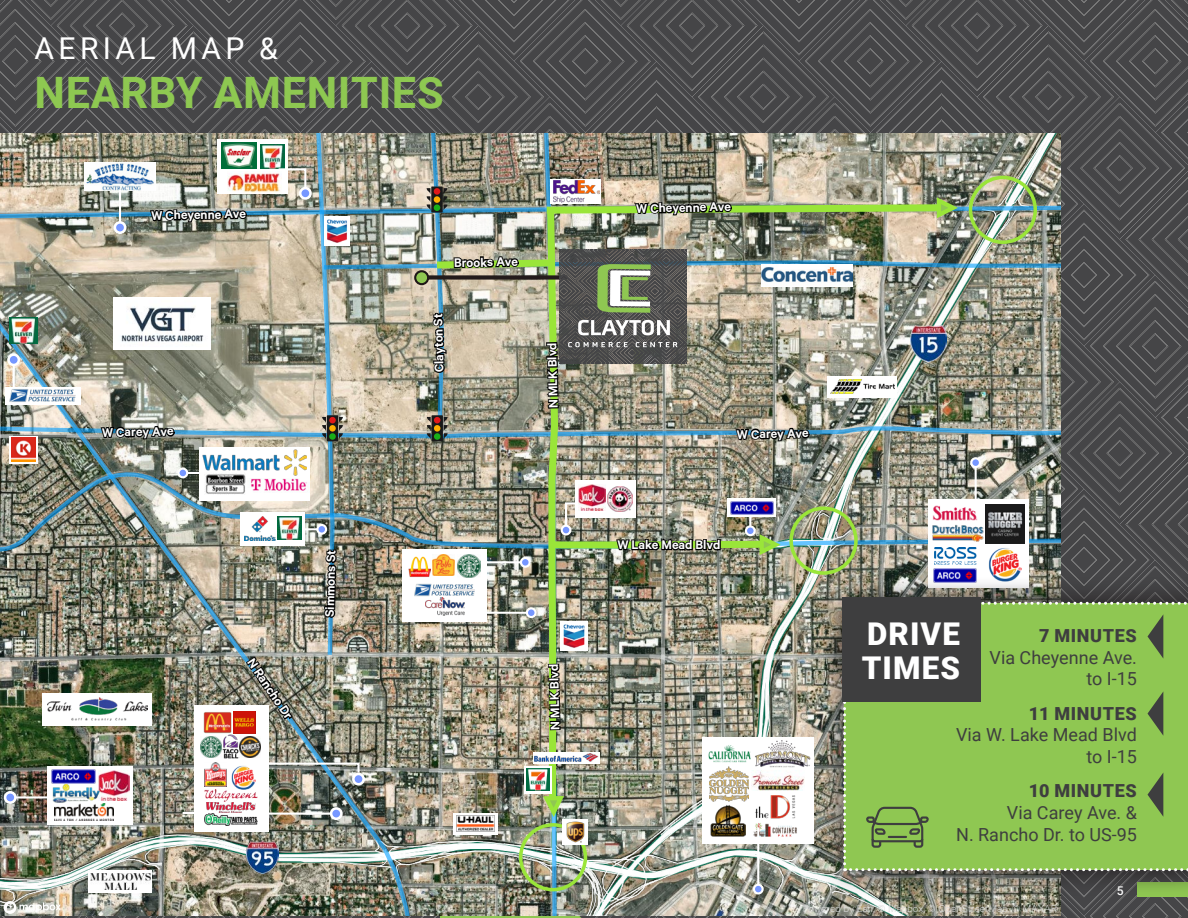
<style>
.page{position:relative;width:1188px;height:918px;background:#fff}
.page>*{position:absolute;margin:0;border:0;box-sizing:border-box;transform-origin:0 0}
.t1{font:700 43.35px "Roboto";letter-spacing:.015em;color:#8ec851}
.t2{font:900 31.35px/34.7px "Roboto";letter-spacing:.035em;color:#fff}
.t3{font:30.15px "Roboto";letter-spacing:.145em;color:#fff}
.t4{font:18px/21.6px "Roboto";color:#3e3e3f;text-align:right}
.t5{font:900 18px "Roboto";letter-spacing:.035em;color:#3e3e3f}
.t6{font:600 14.1px "Calibre";color:#fff}
.t7{font:500 12.15px "Roboto";color:#fff}
.t8{font:300 11.55px "Calibre";color:#d8d8d8}
</style>
<div class="page">
<svg style="left:0;top:0;width:1188px;height:134px;background:#4d4d4e"></svg>
<img style="left:0;top:134px;width:1188px;height:784px">
<p class="t3" style="left:35px;top:27px;width:245px">AERIAL MAP &amp;</p>
<p class="t1" style="left:35px;top:62px;width:411px">NEARBY AMENITIES</p>
<p class="t6" style="left:151px;top:207px;width:96px;rotate:-1deg">W Cheyenne Ave</p>
<p class="t6" style="left:102px;top:424px;width:73px;rotate:-1deg">W Carey Ave</p>
<p class="t6" style="left:454px;top:254px;width:65px;rotate:-1deg">Brooks Ave</p>
<p class="t6" style="left:431px;top:372px;width:60px;rotate:-91deg">Clayton St</p>
<p class="t6" style="left:545px;top:408px;width:67px;rotate:-91deg">N MLK Blvd</p>
<p class="t6" style="left:258px;top:655px;width:72px;rotate:56deg">N Rancho Dr</p>
<p class="t6" style="left:321px;top:617px;width:68px;rotate:-89deg">Simmons St</p>
<p class="t6" style="left:547px;top:730px;width:67px;rotate:-91deg">N MLK Blvd</p>
<p class="t6" style="left:636px;top:200px;width:96px;rotate:-1deg">W Cheyenne Ave</p>
<p class="t6" style="left:737px;top:426px;width:73px;rotate:-1deg">W Carey Ave</p>
<p class="t6" style="left:617px;top:536px;width:105px">W Lake Mead Blvd</p>
<p class="t2" style="left:862px;top:615px;width:100px">DRIVE<br>TIMES</p>
<p class="t5" style="left:1039px;top:623px;width:99px">7 MINUTES</p>
<p class="t4" style="left:990px;top:646px;width:149px">Via Cheyenne Ave. to I-15</p>
<p class="t5" style="left:1029px;top:701px;width:109px">11 MINUTES</p>
<p class="t4" style="left:956px;top:723px;width:182px">Via W. Lake Mead Blvd to I-15</p>
<p class="t5" style="left:1029px;top:778px;width:109px">10 MINUTES</p>
<p class="t4" style="left:956px;top:801px;width:182px">Via Carey Ave. &amp;<br>N. Rancho Dr. to US-95</p>
<p class="t8" style="left:803px;top:901px;width:256px">Powered by Esri, © Mapbox, © OpenStreetMap, © MAXAR</p>
<p class="t7" style="left:1117px;top:882px;width:8px">5</p>
</div>
